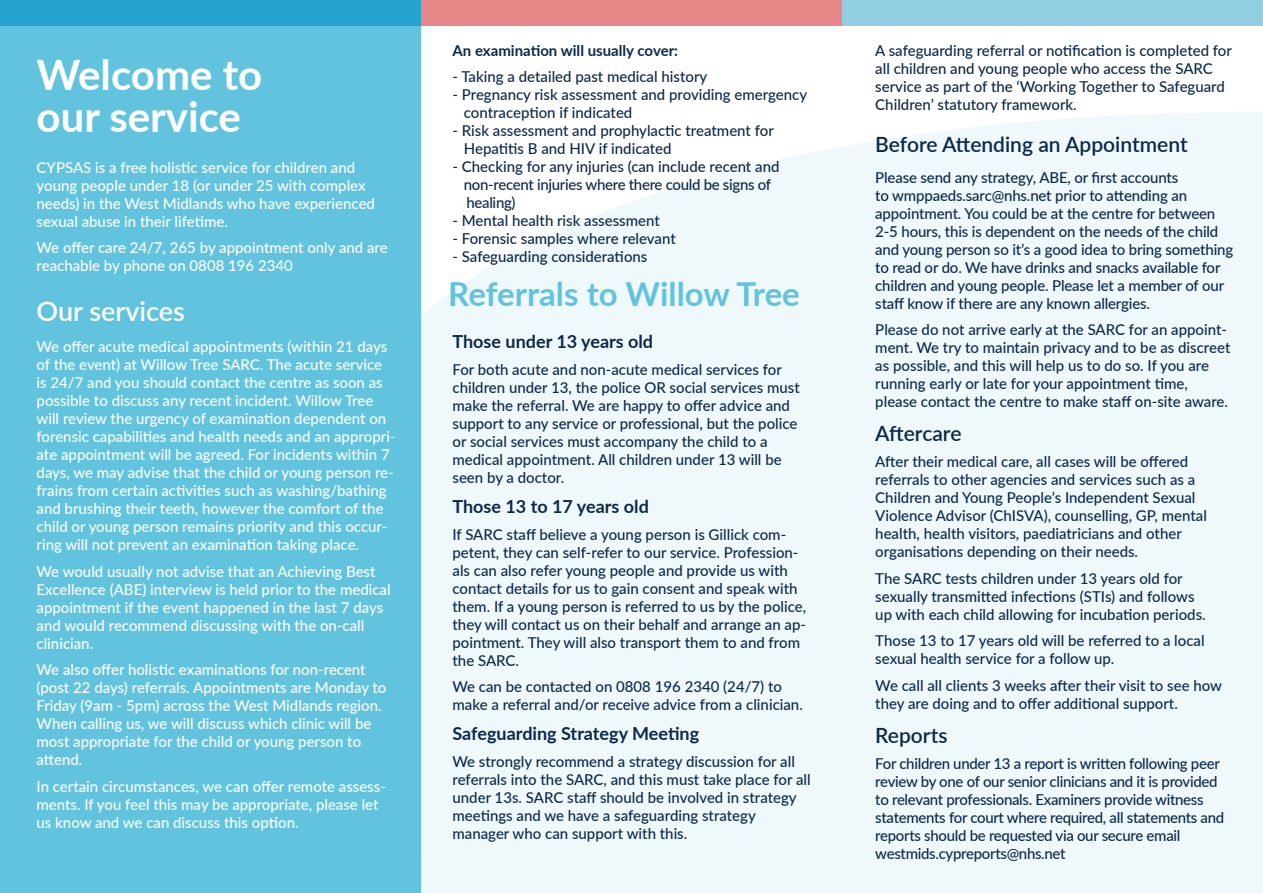
<style>
.page{position:relative;width:1263px;height:893px;background:#fff}
.page>*{position:absolute;margin:0;border:0;box-sizing:border-box;transform-origin:0 0}
.t1{font:700 42px/42px "Lato";color:#fff}
.t2{font:700 33px "Lato";letter-spacing:-.005em;color:#62c3df}
.t3{font:600 27px "Lato";color:#fff}
.t4{font:600 21px "Lato";color:#0c294b}
.t5{font:700 18px "Lato";color:#0c294b}
.t6{font:500 15px/18px "Lato";color:#0c294b}
.t7{font:500 15px/18px "Lato";color:#fff}
.t8{font:500 15px/18px "Lato";letter-spacing:-.02em;color:#0c294b}
.t9{font:700 15px "Lato";color:#0c294b}
</style>
<div class="page">
<div style="left:421px;top:112px;width:842px;height:781px;background:#eff9fb"></div>
<div style="left:0;top:0;width:421px;height:893px;background:#62c3df"></div>
<div style="left:842px;top:0;width:421px;height:26px;background:#91cee1"></div>
<div style="left:421px;top:0;width:421px;height:26px;background:#e88787"></div>
<div style="left:0;top:0;width:421px;height:26px;background:#25a3ce"></div>
<p class="t1" style="left:37px;top:52px;width:227px">Welcome to our service</p>
<p class="t7" style="left:37px;top:157px;width:340px">CYPSAS is a free holistic service for children and young people under 18 (or under 25 with complex needs) in the West Midlands who have experienced sexual abuse in their lifetime.</p>
<p class="t7" style="left:37px;top:238px;width:353px">We offer care 24/7, 265 by appointment only and are reachable by phone on 0808 196 2340</p>
<p class="t3" style="left:37px;top:292px;width:150px">Our services</p>
<p class="t7" style="left:37px;top:337px;width:360px">We offer acute medical appointments (within 21 days of the event) at Willow Tree SARC. The acute service is 24/7 and you should contact the centre as soon as possible to discuss any recent incident. Willow Tree will review the urgency of examination dependent on forensic capabilities and health needs and an appropri&shy;ate appointment will be agreed. For incidents within 7 days, we may advise that the child or young person re&shy;frains from certain activities such as washing/bathing and brushing their teeth, however the comfort of the child or young person remains priority and this occur&shy;ring will not prevent an examination taking place.</p>
<p class="t7" style="left:37px;top:562px;width:356px">We would usually not advise that an Achieving Best Excellence (ABE) interview is held prior to the medical appointment if the event happened in the last 7 days and would recommend discussing with the on-call clinician.</p>
<p class="t7" style="left:37px;top:660px;width:351px">We also offer holistic examinations for non-recent (post 22 days) referrals. Appointments are Monday to Friday (9am - 5pm) across the West Midlands region.<br>When calling us, we will discuss which clinic will be most appropriate for the child or young person to attend.</p>
<p class="t7" style="left:37px;top:777px;width:351px">In certain circumstances, we can offer remote assess&shy;ments. If you feel this may be appropriate, please let us know and we can discuss this option.</p>
<p class="t9" style="left:452px;top:39px;width:227px">An examination will usually cover:</p>
<p class="t6" style="left:452px;top:67px;width:256px">- Taking a detailed past medical history</p>
<p class="t6" style="left:464px;top:85px;width:345px;text-indent:-11px">- Pregnancy risk assessment and providing emergency contraception if indicated</p>
<p class="t6" style="left:464px;top:121px;width:312px;text-indent:-11px">- Risk assessment and prophylactic treatment for<br>Hepatitis B and HIV if indicated</p>
<p class="t8" style="left:464px;top:157px;width:317px;text-indent:-11px">- Checking for any injuries (can include recent and non-recent injuries where there could be signs of healing)</p>
<p class="t6" style="left:452px;top:211px;width:209px">- Mental health risk assessment</p>
<p class="t6" style="left:452px;top:229px;width:225px">- Forensic samples where relevant</p>
<p class="t6" style="left:452px;top:247px;width:196px">- Safeguarding considerations</p>
<p class="t2" style="left:448px;top:270px;width:353px">Referrals to Willow Tree</p>
<p class="t5" style="left:452px;top:329px;width:202px">Those under 13 years old</p>
<p class="t6" style="left:452px;top:360px;width:349px">For both acute and non-acute medical services for children under 13, the police OR social services must make the referral. We are happy to offer advice and support to any service or professional, but the police or social services must accompany the child to a medical appointment. All children under 13 will be seen by a doctor.</p>
<p class="t5" style="left:452px;top:493px;width:198px">Those 13 to 17 years old</p>
<p class="t6" style="left:452px;top:524px;width:355px">If SARC staff believe a young person is Gillick com&shy;petent, they can self-refer to our service. Profession&shy;als can also refer young people and provide us with contact details for us to gain consent and speak with them. If a young person is referred to us by the police, they will contact us on their behalf and arrange an ap&shy;pointment. They will also transport them to and from the SARC.</p>
<p class="t6" style="left:452px;top:677px;width:352px">We can be contacted on 0808 196 2340 (24/7) to make a referral and/or receive advice from a clinician.</p>
<p class="t5" style="left:452px;top:720px;width:248px">Safeguarding Strategy Meeting</p>
<p class="t6" style="left:452px;top:752px;width:360px">We strongly recommend a strategy discussion for all referrals into the SARC, and this must take place for all under 13s. SARC staff should be involved in strategy meetings and we have a safeguarding strategy manager who can support with this.</p>
<p class="t6" style="left:875px;top:41px;width:358px">A safeguarding referral or notification is completed for all children and young people who access the SARC service as part of the ‘Working Together to Safeguard Children’ statutory framework.</p>
<p class="t4" style="left:875px;top:129px;width:314px">Before Attending an Appointment</p>
<p class="t6" style="left:875px;top:168px;width:359px">Please send any strategy, ABE, or first accounts<br>to wmppaeds.sarc@nhs.net prior to attending an appointment. You could be at the centre for between 2-5 hours, this is dependent on the needs of the child and young person so it’s a good idea to bring something to read or do. We have drinks and snacks available for children and young people. Please let a member of our staff know if there are any known allergies.</p>
<p class="t6" style="left:875px;top:320px;width:357px">Please do not arrive early at the SARC for an appoint&shy;ment. We try to maintain privacy and to be as discreet as possible, and this will help us to do so. If you are running early or late for your appointment time, please contact the centre to make staff on-site aware.</p>
<p class="t4" style="left:875px;top:418px;width:88px">Aftercare</p>
<p class="t6" style="left:875px;top:452px;width:333px">After their medical care, all cases will be offered referrals to other agencies and services such as a Children and Young People’s Independent Sexual Violence Advisor (ChISVA), counselling, GP, mental health, health visitors, paediatricians and other organisations depending on their needs.</p>
<p class="t6" style="left:875px;top:569px;width:332px">The SARC tests children under 13 years old for sexually transmitted infections (STIs) and follows up with each child allowing for incubation periods.</p>
<p class="t6" style="left:875px;top:631px;width:331px">Those 13 to 17 years old will be referred to a local sexual health service for a follow up.</p>
<p class="t6" style="left:875px;top:676px;width:348px">We call all clients 3 weeks after their visit to see how they are doing and to offer additional support.</p>
<p class="t4" style="left:875px;top:720px;width:74px">Reports</p>
<p class="t8" style="left:875px;top:754px;width:350px">For children under 13 a report is written following peer review by one of our senior clinicians and it is provided to relevant professionals. Examiners provide witness statements for court where required, all statements and reports should be requested via our secure email westmids.cypreports@nhs.net</p>
</div>
